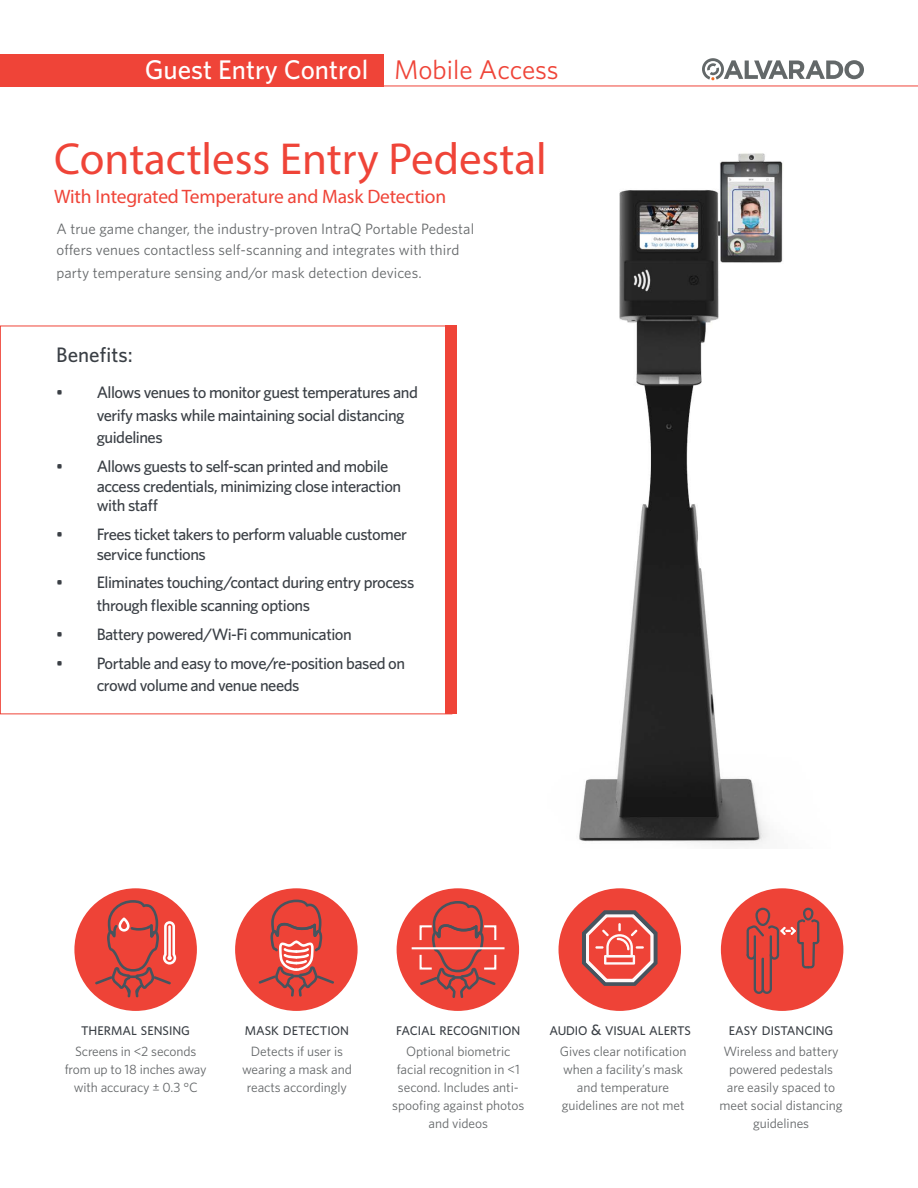
<style>
.page{position:relative;width:918px;height:1188px;background:#fff}
.page>*{position:absolute;margin:0;border:0;box-sizing:border-box;transform-origin:0 0}
.t1{font:45px "Myriad Pro";color:#ef4438}
.t2{font:500 27px "Whitney";color:#fff}
.t3{font:27px "Whitney";color:#ef4438}
.t4{font:500 21px "Whitney";color:#3a3f45}
.t5{font:19.5px "Myriad Pro";letter-spacing:-.01em;color:#ef4438}
.t6{font:500 16.5px/22.5px "Whitney";letter-spacing:-.03em;color:#3a3f45}
.t7{font:15px/21px "Whitney";letter-spacing:.005em;color:#65686a}
.t8{font:13.5px/18px "Whitney";letter-spacing:-.005em;color:#65686a;text-align:center}
.t9{font:500 12.6px "Whitney";color:#3a3f45}
.s1{font-size:15px}
</style>
<div class="page">
<svg style="left:702px;top:58px;width:162px;height:22px"></svg>
<hr style="left:0;top:86px;width:918px;height:1px;background:#ef4438">
<img style="left:579px;top:153px;width:204px;height:694px">
<div style="left:0;top:54px;width:383px;height:32px;background:#ef4438"></div>
<div style="left:445px;top:326px;width:12px;height:388px;background:#ef4438"></div>
<div style="left:74px;top:888px;width:123px;height:123px;background:#ee4337;border-radius:50%"></div>
<svg style="left:95px;top:900px;width:81px;height:97px"></svg>
<div style="left:235px;top:888px;width:123px;height:123px;background:#ee4337;border-radius:50%"></div>
<svg style="left:259px;top:900px;width:75px;height:97px"></svg>
<div style="left:397px;top:888px;width:122px;height:123px;background:#ee4337;border-radius:50%"></div>
<svg style="left:419px;top:901px;width:78px;height:97px"></svg>
<hr style="left:412px;top:947px;width:93px;height:2px;background:#fff">
<div style="left:559px;top:888px;width:122px;height:123px;background:#ee4337;border-radius:50%"></div>
<svg style="left:582px;top:910px;width:76px;height:76px"></svg>
<div style="left:721px;top:888px;width:122px;height:123px;background:#ee4337;border-radius:50%"></div>
<svg style="left:747px;top:908px;width:72px;height:86px"></svg>
<h2 class="t2" style="left:145px;top:52px;width:225px">Guest Entry Control</h2>
<h2 class="t3" style="left:394px;top:52px;width:166px">Mobile Access</h2>
<h1 class="t1" style="left:54px;top:131px;width:494px">Contactless Entry Pedestal</h1>
<p class="t5" style="left:54px;top:184px;width:394px">With Integrated Temperature and Mask Detection</p>
<p class="t7" style="left:56px;top:218px;width:419px">A true game changer, the industry-proven IntraQ Portable Pedestal offers venues contactless self-scanning and integrates with third</p>
<p class="t7" style="left:56px;top:262px;width:367px">party temperature sensing and/or mask detection devices.</p>
<p class="t4" style="left:56px;top:341px;width:78px">Benefits:</p>
<p class="t6" style="left:97px;top:381px;width:323px;text-indent:-41px">• Allows venues to monitor guest temperatures and verify masks while maintaining social distancing guidelines</p>
<p class="t6" style="left:97px;top:456px;width:306px;line-height:19.5px;text-indent:-41px">• Allows guests to self-scan printed and mobile access credentials, minimizing close interaction with staff</p>
<p class="t6" style="left:97px;top:524px;width:312px;line-height:19.5px;text-indent:-41px">• Frees ticket takers to perform valuable customer service functions</p>
<p class="t6" style="left:97px;top:571px;width:319px;text-indent:-41px">• Eliminates touching/contact during entry process through flexible scanning options</p>
<p class="t6" style="left:56px;top:623px;width:297px">• Battery powered/Wi-Fi communication</p>
<p class="t6" style="left:97px;top:651px;width:310px;text-indent:-41px">• Portable and easy to move/re-position based on crowd volume and venue needs</p>
<p class="t9" style="left:81px;top:1023px;width:111px">THERMAL SENSING</p>
<p class="t9" style="left:245px;top:1023px;width:106px">MASK DETECTION</p>
<p class="t9" style="left:396px;top:1023px;width:126px">FACIAL RECOGNITION</p>
<p class="t9" style="left:550px;top:1023px;width:143px">AUDIO <span class="s1">&amp;</span> VISUAL ALERTS</p>
<p class="t9" style="left:729px;top:1023px;width:106px">EASY DISTANCING</p>
<p class="t8" style="left:242px;top:1042px;width:111px">Detects if user is wearing a mask and reacts accordingly</p>
<p class="t8" style="left:560px;top:1042px;width:128px">Gives clear notification when a facility’s mask and temperature guidelines are not met</p>
<p class="t8" style="left:719px;top:1042px;width:125px">Wireless and battery powered pedestals are easily spaced to meet social distancing guidelines</p>
<p class="t8" style="left:65px;top:1042px;width:143px">Screens in &lt;2 seconds from up to 18 inches away with accuracy ± 0.3 °C</p>
<p class="t8" style="left:392px;top:1042px;width:134px">Optional biometric facial recognition in &lt;1 second. Includes anti&shy;spoofing against photos and videos</p>
</div>
